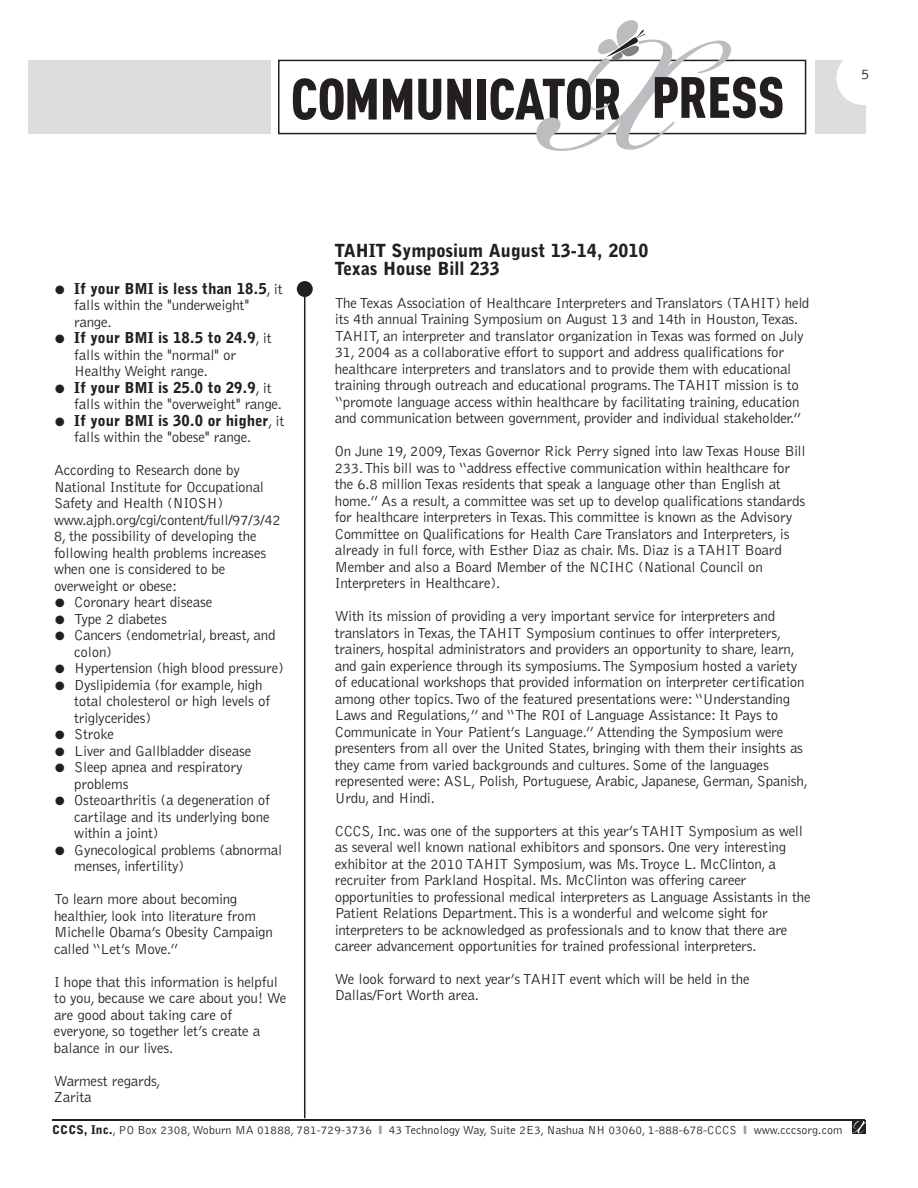
<style>
.page{position:relative;width:918px;height:1188px;background:#fff}
.page>*{position:absolute;margin:0;border:0;box-sizing:border-box;transform-origin:0 0}
.t1{font:900 18px/18px "Bell Gothic BT";color:#231f20}
.t2{font:300 15px/16.5px "Bell Gothic";letter-spacing:-.015em;color:#231f20}
.t3{font:900 15px "Bell Gothic BT";color:#231f20}
.t4{font:300 12px "Bell Gothic";letter-spacing:.005em;color:#231f20}
.s1{font-family:"Bell Gothic";font-weight:300}
.s2{font-family:"Bell Gothic BT";font-weight:900}
.s3{color:#9d9fa2}
</style>
<div class="page">
<div style="left:29px;top:60px;width:242px;height:74px;background:#dcdddf"></div>
<div style="left:815px;top:60px;width:50px;height:74px;background:#dcdddf"></div>
<div style="left:836px;top:52px;width:54px;height:53px;background:#fff;border-radius:50%"></div>
<svg style="left:278px;top:20px;width:528px;height:131px"></svg>
<svg style="left:852px;top:1120px;width:14px;height:13px"></svg>
<hr style="left:52px;top:1119px;width:813px;height:2px;background:#231f20">
<hr style="left:304px;top:290px;width:1px;height:828px;background:#231f20">
<div style="left:297px;top:281px;width:16px;height:16px;background:#231f20;border-radius:50%"></div>
<p class="t2" style="left:861px;top:66px;width:10px">5</p>
<p class="t3" style="left:55px;top:283px;width:229px">● If your BMI is less than 18.5<span class="s1">, it</span></p>
<p class="t2" style="left:74px;top:298px;width:177px">falls within the "underweight" range.</p>
<p class="t3" style="left:55px;top:332px;width:218px">● If your BMI is 18.5 to 24.9<span class="s1">, it</span></p>
<p class="t2" style="left:74px;top:348px;width:164px">falls within the "normal" or<br>Healthy Weight range.</p>
<p class="t3" style="left:55px;top:382px;width:218px">● If your BMI is 25.0 to 29.9<span class="s1">, it</span></p>
<p class="t2" style="left:74px;top:397px;width:209px">falls within the "overweight" range.</p>
<p class="t3" style="left:55px;top:415px;width:231px">● If your BMI is 30.0 or higher<span class="s1">, it</span></p>
<p class="t2" style="left:74px;top:430px;width:179px">falls within the "obese" range.</p>
<p class="t2" style="left:54px;top:463px;width:228px">According to Research done by<br>National Institute for Occupational<br>Safety and Health (NIOSH) www.ajph.org/cgi/content/full/97/3/42<br>8, the possibility of developing the following health problems increases when one is considered to be overweight or obese:</p>
<p class="t2" style="left:55px;top:595px;width:159px">● Coronary heart disease</p>
<p class="t2" style="left:55px;top:612px;width:113px">● Type 2 diabetes</p>
<p class="t2" style="left:74px;top:628px;width:203px;text-indent:-19px">● Cancers (endometrial, breast, and colon)</p>
<p class="t2" style="left:55px;top:661px;width:230px">● Hypertension (high blood pressure)</p>
<p class="t2" style="left:74px;top:678px;width:198px;text-indent:-19px">● Dyslipidemia (for example, high total cholesterol or high levels of triglycerides)</p>
<p class="t2" style="left:55px;top:727px;width:60px">● Stroke</p>
<p class="t2" style="left:55px;top:744px;width:198px">● Liver and Gallbladder disease</p>
<p class="t2" style="left:74px;top:760px;width:170px;text-indent:-19px">● Sleep apnea and respiratory problems</p>
<p class="t2" style="left:74px;top:793px;width:197px;text-align:justify;text-indent:-19px">● Osteoarthritis (a degeneration of cartilage and its underlying bone within a joint)</p>
<p class="t2" style="left:74px;top:843px;width:209px;text-indent:-19px">● Gynecological problems (abnormal menses, infertility)</p>
<p class="t2" style="left:54px;top:892px;width:220px">To learn more about becoming healthier, look into literature from<br>Michelle Obama’s Obesity Campaign called “Let’s Move.”</p>
<p class="t2" style="left:54px;top:975px;width:234px">I hope that this information is helpful to you, because we care about you! We are good about taking care of everyone, so together let’s create a balance in our lives.</p>
<p class="t2" style="left:54px;top:1074px;width:108px">Warmest regards,<br>Zarita</p>
<p class="t1" style="left:335px;top:242px;width:315px">TAHIT Symposium August 13-14, 2010<br>Texas House Bill 233</p>
<p class="t2" style="left:335px;top:295px;width:476px">The Texas Association of Healthcare Interpreters and Translators (TAHIT) held its 4th annual Training Symposium on August 13 and 14th in Houston,Texas.<br>TAHIT, an interpreter and translator organization in Texas was formed on July 31, 2004 as a collaborative effort to support and address qualifications for healthcare interpreters and translators and to provide them with educational training through outreach and educational programs.The TAHIT mission is to “promote language access within healthcare by facilitating training, education and communication between government, provider and individual stakeholder.”</p>
<p class="t2" style="left:335px;top:444px;width:472px">On June 19, 2009,Texas Governor Rick Perry signed into law Texas House Bill 233.This bill was to “address effective communication within healthcare for the 6.8 million Texas residents that speak a language other than English at home.” As a result, a committee was set up to develop qualifications standards for healthcare interpreters in Texas.This committee is known as the Advisory Committee on Qualifications for Health Care Translators and Interpreters, is already in full force, with Esther Diaz as chair. Ms. Diaz is a TAHIT Board Member and also a Board Member of the NCIHC (National Council on Interpreters in Healthcare).</p>
<p class="t2" style="left:335px;top:609px;width:475px">With its mission of providing a very important service for interpreters and translators in Texas, the TAHIT Symposium continues to offer interpreters, trainers, hospital administrators and providers an opportunity to share, learn, and gain experience through its symposiums.The Symposium hosted a variety of educational workshops that provided information on interpreter certification among other topics.Two of the featured presentations were:“Understanding Laws and Regulations,” and “The ROI of Language Assistance: It Pays to Communicate in Your Patient’s Language.” Attending the Symposium were presenters from all over the United States, bringing with them their insights as they came from varied backgrounds and cultures. Some of the languages represented were: ASL, Polish, Portuguese, Arabic, Japanese, German, Spanish, Urdu, and Hindi.</p>
<p class="t2" style="left:335px;top:823px;width:478px">CCCS, Inc. was one of the supporters at this year’s TAHIT Symposium as well as several well known national exhibitors and sponsors. One very interesting exhibitor at the 2010 TAHIT Symposium, was Ms.Troyce L. McClinton, a recruiter from Parkland Hospital. Ms. McClinton was offering career opportunities to professional medical interpreters as Language Assistants in the Patient Relations Department.This is a wonderful and welcome sight for interpreters to be acknowledged as professionals and to know that there are career advancement opportunities for trained professional interpreters.</p>
<p class="t2" style="left:335px;top:972px;width:417px">We look forward to next year’s TAHIT event which will be held in the<br>Dallas/Fort Worth area.</p>
<p class="t4" style="left:52px;top:1126px;width:792px"><span class="s2">CCCS, Inc.</span>, PO Box 2308,Woburn MA 01888, 781-729-3736 <span class="s3">❙</span> 43 Technology Way, Suite 2E3, Nashua NH 03060, 1-888-678-CCCS <span class="s3">❙</span> www.cccsorg.com</p>
</div>
